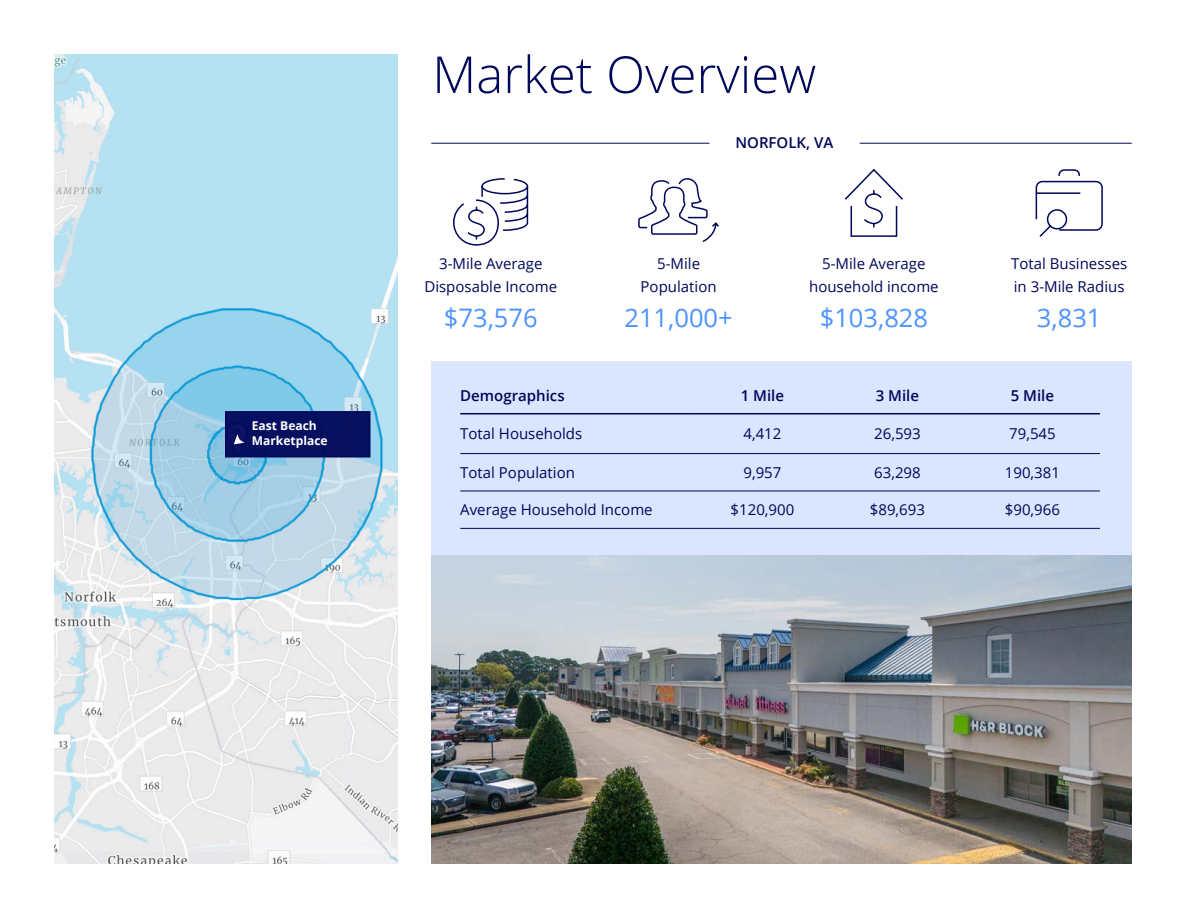
<style>
.page{position:relative;width:1188px;height:918px;background:#fff}
.page>*{position:absolute;margin:0;border:0;box-sizing:border-box;transform-origin:0 0}
.t1{font:300 51px "Open Sans";color:#000759}
.Body_Text_-_Dark_Blue_CMYK{font:25.5px "Open Sans";color:#4d93ff}
.Body_Text_-_Dark_Grey_CMYK{font:15px "Open Sans";color:#000759}
.Body_Text_-_Dark_Blue_CMYK-2{font:15px/22.5px "Open Sans";color:#000759;text-align:center}
.Body_Text_-_Dark_Grey_CMYK-2{font:600 15px "Open Sans";color:#000759}
.Body_Text_-_Dark_Grey_CMYK-3{font:700 12.15px/15.6px "Open Sans";color:#fff}
</style>
<div class="page">
<img style="left:54px;top:54px;width:344px;height:810px">
<div style="left:226px;top:412px;width:144px;height:45px;background:#071160"></div>
<div style="left:225px;top:411px;width:145px;height:46px;border:2px solid #000759"></div>
<svg style="left:234px;top:434px;width:11px;height:10px"></svg>
<svg style="left:638px;top:178px;width:81px;height:64px"></svg>
<svg style="left:844px;top:168px;width:59px;height:69px"></svg>
<svg style="left:1035px;top:169px;width:68px;height:68px"></svg>
<div style="left:431px;top:362px;width:701px;height:193px;background:#dbe5ff"></div>
<hr style="left:460px;top:413px;width:235px;height:1px;background:#000759">
<hr style="left:695px;top:413px;width:135px;height:1px;background:#000759">
<hr style="left:830px;top:413px;width:135px;height:1px;background:#000759">
<hr style="left:965px;top:413px;width:135px;height:1px;background:#000759">
<hr style="left:460px;top:453px;width:235px;height:1px;background:#000759">
<hr style="left:695px;top:453px;width:135px;height:1px;background:#000759">
<hr style="left:830px;top:453px;width:135px;height:1px;background:#000759">
<hr style="left:965px;top:453px;width:135px;height:1px;background:#000759">
<hr style="left:460px;top:491px;width:235px;height:1px;background:#000759">
<hr style="left:695px;top:491px;width:135px;height:1px;background:#000759">
<hr style="left:830px;top:491px;width:135px;height:1px;background:#000759">
<hr style="left:965px;top:491px;width:135px;height:1px;background:#000759">
<hr style="left:460px;top:528px;width:235px;height:1px;background:#000759">
<hr style="left:695px;top:528px;width:135px;height:1px;background:#000759">
<hr style="left:830px;top:528px;width:135px;height:1px;background:#000759">
<hr style="left:965px;top:528px;width:135px;height:1px;background:#000759">
<img style="left:432px;top:555px;width:700px;height:309px">
<hr style="left:860px;top:143px;width:272px;height:1px;background:#000759">
<hr style="left:431px;top:143px;width:279px;height:1px;background:#000759">
<svg style="left:453px;top:178px;width:76px;height:68px"></svg>
<p class="Body_Text_-_Dark_Grey_CMYK-3" style="left:252px;top:417px;width:77px">East Beach<br>Marketplace</p>
<p class="t1" style="left:432px;top:40px;width:385px">Market Overview</p>
<p class="Body_Text_-_Dark_Blue_CMYK-2" style="left:424px;top:252px;width:134px">3-Mile Average<br>Disposable Income</p>
<p class="Body_Text_-_Dark_Blue_CMYK" style="left:444px;top:300px;width:95px">$73,576</p>
<p class="Body_Text_-_Dark_Grey_CMYK-2" style="left:736px;top:132px;width:99px">NORFOLK, VA</p>
<p class="Body_Text_-_Dark_Blue_CMYK-2" style="left:641px;top:252px;width:77px">5-Mile<br>Population</p>
<p class="Body_Text_-_Dark_Blue_CMYK" style="left:624px;top:300px;width:110px">211,000+</p>
<p class="Body_Text_-_Dark_Blue_CMYK-2" style="left:809px;top:252px;width:131px">5-Mile Average household income</p>
<p class="Body_Text_-_Dark_Blue_CMYK" style="left:820px;top:300px;width:110px">$103,828</p>
<p class="Body_Text_-_Dark_Blue_CMYK-2" style="left:1011px;top:252px;width:118px;text-align:left">Total Businesses in 3-Mile Radius</p>
<p class="Body_Text_-_Dark_Blue_CMYK" style="left:1037px;top:300px;width:66px">3,831</p>
<p class="Body_Text_-_Dark_Grey_CMYK-2" style="left:460px;top:385px;width:106px">Demographics</p>
<p class="Body_Text_-_Dark_Grey_CMYK-2" style="left:741px;top:385px;width:45px">1 Mile</p>
<p class="Body_Text_-_Dark_Grey_CMYK-2" style="left:876px;top:385px;width:45px">3 Mile</p>
<p class="Body_Text_-_Dark_Grey_CMYK-2" style="left:1011px;top:385px;width:45px">5 Mile</p>
<p class="Body_Text_-_Dark_Grey_CMYK" style="left:460px;top:424px;width:124px">Total Households</p>
<p class="Body_Text_-_Dark_Grey_CMYK" style="left:743px;top:424px;width:39px">4,412</p>
<p class="Body_Text_-_Dark_Grey_CMYK" style="left:874px;top:424px;width:48px">26,593</p>
<p class="Body_Text_-_Dark_Grey_CMYK" style="left:1009px;top:424px;width:48px">79,545</p>
<p class="Body_Text_-_Dark_Grey_CMYK" style="left:460px;top:462px;width:116px">Total Population</p>
<p class="Body_Text_-_Dark_Grey_CMYK" style="left:743px;top:462px;width:39px">9,957</p>
<p class="Body_Text_-_Dark_Grey_CMYK" style="left:874px;top:462px;width:48px">63,298</p>
<p class="Body_Text_-_Dark_Grey_CMYK" style="left:1005px;top:462px;width:57px">190,381</p>
<p class="Body_Text_-_Dark_Grey_CMYK" style="left:460px;top:500px;width:194px">Average Household Income</p>
<p class="Body_Text_-_Dark_Grey_CMYK" style="left:731px;top:500px;width:65px">$120,900</p>
<p class="Body_Text_-_Dark_Grey_CMYK" style="left:870px;top:500px;width:57px">$89,693</p>
<p class="Body_Text_-_Dark_Grey_CMYK" style="left:1005px;top:500px;width:57px">$90,966</p>
</div>
